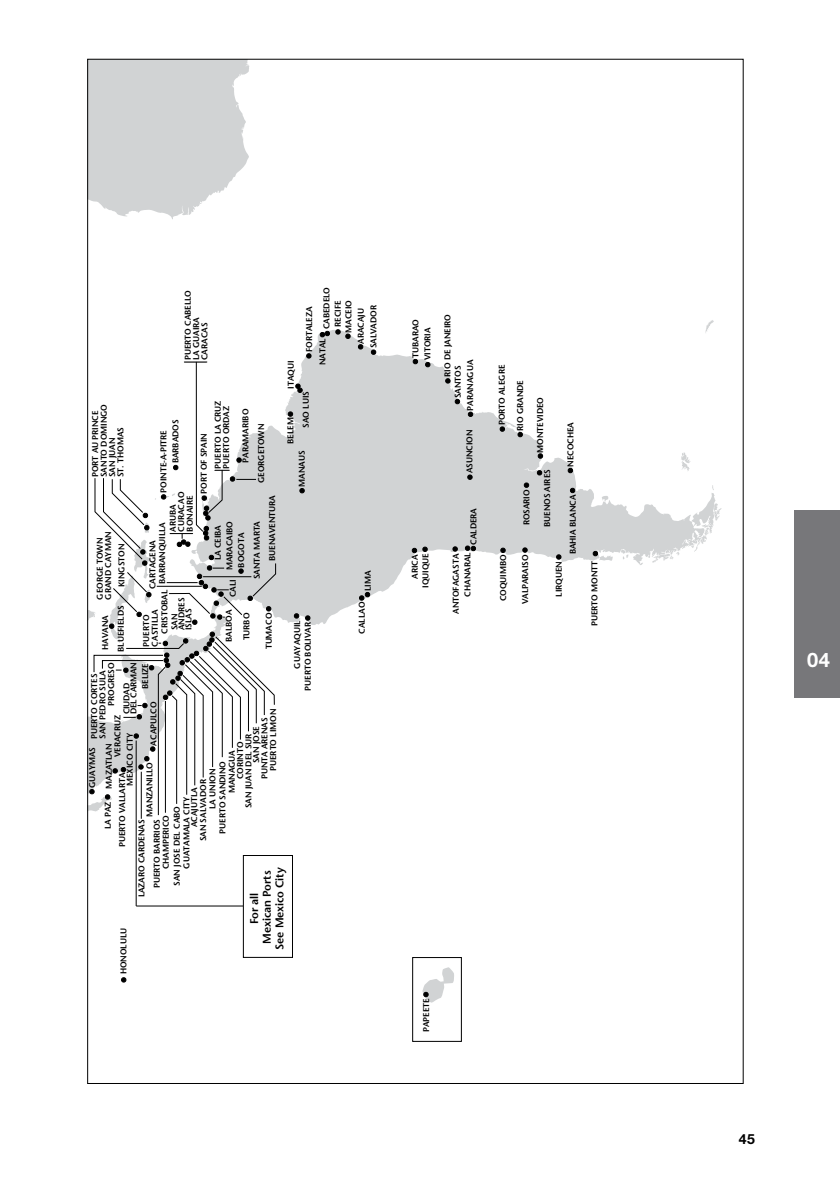
<style>
.page{position:relative;width:840px;height:1191px;background:#fff}
.page>*{position:absolute;margin:0;border:0;box-sizing:border-box;transform-origin:0 0}
.t1{font:700 20px "Helvetica Neue LT Std";color:#fff}
.t2{font:700 14px "Helvetica Neue LT Std";color:#000}
.t3{font:600 11.2px/12.6px "Stone Sans Std";letter-spacing:-.01em;color:#000;text-align:center}
.t4{font:600 8.4px/8.4px "Stone Sans Std";letter-spacing:-.01em;color:#000}
.t5{font:600 8.4px/7px "Stone Sans Std";letter-spacing:-.03em;color:#000}
</style>
<div class="page">
<svg style="left:89px;top:61px;width:161px;height:158px;background:#d7d8d9"></svg>
<svg style="left:704px;top:485px;width:17px;height:57px"></svg>
<svg style="left:705px;top:320px;width:8px;height:13px"></svg>
<svg style="left:135px;top:334px;width:569px;height:525px"></svg>
<svg style="left:569px;top:488px;width:6px;height:5px"></svg>
<svg style="left:556px;top:554px;width:5px;height:5px"></svg>
<svg style="left:452px;top:546px;width:5px;height:5px"></svg>
<svg style="left:522px;top:547px;width:5px;height:5px"></svg>
<svg style="left:567px;top:468px;width:5px;height:5px"></svg>
<svg style="left:536px;top:470px;width:6px;height:5px"></svg>
<svg style="left:523px;top:482px;width:5px;height:6px"></svg>
<svg style="left:537px;top:453px;width:5px;height:5px"></svg>
<svg style="left:517px;top:432px;width:5px;height:5px"></svg>
<svg style="left:499px;top:426px;width:5px;height:6px"></svg>
<svg style="left:445px;top:378px;width:5px;height:5px"></svg>
<svg style="left:425px;top:362px;width:5px;height:5px"></svg>
<svg style="left:412px;top:359px;width:6px;height:5px"></svg>
<svg style="left:371px;top:349px;width:5px;height:6px"></svg>
<svg style="left:358px;top:344px;width:5px;height:5px"></svg>
<svg style="left:319px;top:329px;width:31px;height:10px"></svg>
<svg style="left:306px;top:353px;width:5px;height:5px"></svg>
<svg style="left:288px;top:411px;width:5px;height:6px"></svg>
<svg style="left:294px;top:613px;width:5px;height:5px"></svg>
<svg style="left:305px;top:615px;width:5px;height:5px"></svg>
<svg style="left:121px;top:977px;width:5px;height:5px"></svg>
<svg style="left:299px;top:488px;width:5px;height:5px"></svg>
<svg style="left:454px;top:399px;width:6px;height:5px"></svg>
<svg style="left:467px;top:412px;width:6px;height:5px"></svg>
<svg style="left:467px;top:474px;width:5px;height:6px"></svg>
<svg style="left:500px;top:548px;width:5px;height:5px"></svg>
<svg style="left:464px;top:545px;width:11px;height:6px"></svg>
<svg style="left:359px;top:592px;width:11px;height:8px"></svg>
<svg style="left:422px;top:967px;width:32px;height:35px"></svg>
<svg style="left:411px;top:547px;width:16px;height:6px"></svg>
<svg style="left:592px;top:551px;width:20px;height:10px"></svg>
<svg style="left:295px;top:384px;width:7px;height:9px"></svg>
<hr style="left:141px;top:771px;width:1px;height:47px;background:#000">
<hr style="left:136px;top:740px;width:1px;height:166px;background:#000">
<hr style="left:136px;top:905px;width:107px;height:1px;background:#000">
<div style="left:243px;top:855px;width:49px;height:102px;border:1px solid #000"></div>
<div style="left:412px;top:957px;width:49px;height:84px;border:1px solid #000"></div>
<svg style="left:89px;top:362px;width:187px;height:453px"></svg>
<div style="left:794px;top:510px;width:45px;height:187px;background:#77777a"></div>
<p class="t4" style="left:183px;top:360px;width:72px;rotate:-90deg">PUERTO CABELLO<br>LA GUAIRA<br>CARACAS</p>
<p class="t4" style="left:286px;top:389px;width:30px;rotate:-90deg">ITAQUI</p>
<p class="t4" style="left:321px;top:329px;width:44px;line-height:11px;rotate:-90deg">CABEDELO<br>RECIFE</p>
<p class="t4" style="left:318px;top:365px;width:28px;rotate:-90deg">NATAL</p>
<p class="t4" style="left:344px;top:333px;width:34px;rotate:-90deg">MACEIO</p>
<p class="t4" style="left:369px;top:348px;width:45px;rotate:-90deg">SALVADOR</p>
<p class="t4" style="left:305px;top:352px;width:47px;rotate:-90deg">FORTALEZA</p>
<p class="t4" style="left:356px;top:344px;width:37px;rotate:-90deg">ARACAJU</p>
<p class="t4" style="left:301px;top:428px;width:38px;rotate:-90deg">SAO LUIS</p>
<p class="t4" style="left:214px;top:468px;width:69px;rotate:-90deg">PUERTO LA CRUZ<br>PUERTO ORDAZ</p>
<p class="t4" style="left:91px;top:477px;width:75px;rotate:-90deg">PORT AU PRINCE<br>SANTO DOMINGO<br>SAN JUAN<br>ST. THOMAS</p>
<p class="t4" style="left:238px;top:483px;width:76px;line-height:15.6px;text-indent:21px;rotate:-90deg">PARAMARIBO<br>GEORGETOWN</p>
<p class="t4" style="left:286px;top:444px;width:28px;rotate:-90deg">BELEM</p>
<p class="t4" style="left:157px;top:463px;width:45px;line-height:12px;text-indent:-29px;rotate:-90deg">POINTE-A-PITRE<br>BARBADOS</p>
<p class="t4" style="left:199px;top:494px;width:62px;rotate:-90deg">PORT OF SPAIN</p>
<p class="t4" style="left:297px;top:486px;width:38px;rotate:-90deg">MANAUS</p>
<p class="t4" style="left:169px;top:531px;width:41px;rotate:-90deg">ARUBA<br>CURACAO<br>BONAIRE</p>
<p class="t4" style="left:268px;top:561px;width:67px;rotate:-90deg">BUENAVENTURA</p>
<p class="t4" style="left:214px;top:560px;width:37px;rotate:-90deg">LA CEIBA</p>
<p class="t4" style="left:225px;top:570px;width:51px;rotate:-90deg">MARACAIBO</p>
<p class="t4" style="left:237px;top:567px;width:37px;rotate:-90deg">BOGOTA</p>
<p class="t4" style="left:252px;top:579px;width:60px;rotate:-90deg">SANTA MARTA</p>
<p class="t4" style="left:158px;top:584px;width:63px;rotate:-90deg">BARRANQUILLA</p>
<p class="t4" style="left:95px;top:599px;width:70px;rotate:-90deg">GEORGE TOWN<br>GRAND CAYMAN</p>
<p class="t4" style="left:101px;top:649px;width:36px;rotate:-90deg">HAVANA</p>
<p class="t4" style="left:148px;top:589px;width:51px;rotate:-90deg">CARTAGENA</p>
<p class="t4" style="left:117px;top:587px;width:45px;rotate:-90deg">KINGSTON</p>
<p class="t4" style="left:229px;top:597px;width:19px;rotate:-90deg">CALI</p>
<p class="t4" style="left:220px;top:642px;width:34px;line-height:17.8px;rotate:-90deg">BALBOA<br>TURBO</p>
<p class="t4" style="left:160px;top:634px;width:46px;rotate:-90deg">CRISTOBAL</p>
<p class="t4" style="left:171px;top:630px;width:34px;line-height:7px;rotate:-90deg">SAN<br>ANDRES<br>ISLAS</p>
<p class="t4" style="left:116px;top:652px;width:48px;rotate:-90deg">BLUEFIELDS</p>
<p class="t4" style="left:142px;top:646px;width:39px;rotate:-90deg">PUERTO<br>CASTILLA</p>
<p class="t4" style="left:264px;top:649px;width:38px;rotate:-90deg">TUMACO</p>
<p class="t4" style="left:291px;top:690px;width:72px;line-height:10.8px;text-align:right;rotate:-90deg">GUAYAQUIL<br>PUERTO BOLIVAR</p>
<p class="t4" style="left:107px;top:706px;width:45px;rotate:-90deg">PROGRESO</p>
<p class="t5" style="left:123px;top:714px;width:53px;rotate:-90deg">CIUDAD<br>DEL CARMAN</p>
<p class="t4" style="left:141px;top:689px;width:27px;rotate:-90deg">BELIZE</p>
<p class="t4" style="left:90px;top:739px;width:70px;rotate:-90deg">PUERTO CORTES<br>SAN PEDRO SULA</p>
<p class="t4" style="left:149px;top:745px;width:45px;rotate:-90deg">ACAPULCO</p>
<p class="t4" style="left:269px;top:771px;width:64px;rotate:-90deg">PUERTO LIMON</p>
<p class="t4" style="left:113px;top:757px;width:44px;rotate:-90deg">VERACRUZ</p>
<p class="t4" style="left:213px;top:779px;width:39px;line-height:17.8px;text-indent:-54px;rotate:-90deg">PUERTO SANDINO<br>CORINTO</p>
<p class="t4" style="left:244px;top:808px;width:76px;rotate:-90deg">SAN JUAN DEL SUR</p>
<p class="t4" style="left:252px;top:763px;width:39px;rotate:-90deg">SAN JOSE</p>
<p class="t4" style="left:260px;top:779px;width:63px;rotate:-90deg">PUNTA ARENAS</p>
<p class="t4" style="left:126px;top:786px;width:55px;rotate:-90deg">MEXICO CITY</p>
<p class="t4" style="left:104px;top:789px;width:47px;rotate:-90deg">MAZATLAN</p>
<p class="t4" style="left:88px;top:788px;width:43px;rotate:-90deg">GUAYMAS</p>
<p class="t4" style="left:228px;top:793px;width:45px;rotate:-90deg">MANAGUA</p>
<p class="t4" style="left:145px;top:817px;width:56px;rotate:-90deg">MANZANILLO</p>
<p class="t4" style="left:208px;top:808px;width:42px;rotate:-90deg">LA UNION</p>
<p class="t4" style="left:100px;top:847px;width:76px;line-height:14.6px;text-indent:18px;rotate:-90deg">LA PAZ<br>PUERTO VALLARTA</p>
<p class="t4" style="left:182px;top:827px;width:41px;line-height:7.8px;text-indent:-41px;rotate:-90deg">GUATAMALA CITY<br>ACAJUTLA</p>
<p class="t4" style="left:199px;top:841px;width:64px;rotate:-90deg">SAN SALVADOR</p>
<p class="t4" style="left:160px;top:885px;width:81px;line-height:11px;text-indent:16px;rotate:-90deg">CHAMPERICO<br>SAN JOSE DEL CABO</p>
<p class="t4" style="left:153px;top:888px;width:70px;rotate:-90deg">PUERTO BARRIOS</p>
<p class="t4" style="left:137px;top:897px;width:79px;rotate:-90deg">LAZARO CARDENAS</p>
<h3 class="t3" style="left:248px;top:949px;width:84px;rotate:-90deg">For all<br>Mexican Ports<br>See Mexico City</h3>
<p class="t4" style="left:119px;top:974px;width:48px;rotate:-90deg">HONOLULU</p>
<p class="t4" style="left:363px;top:591px;width:22px;rotate:-90deg">LIMA</p>
<p class="t4" style="left:357px;top:633px;width:33px;rotate:-90deg">CALLAO</p>
<p class="t4" style="left:409px;top:360px;width:42px;line-height:12.2px;rotate:-90deg">TUBARAO<br>VITORIA</p>
<p class="t4" style="left:421px;top:587px;width:36px;rotate:-90deg">IQUIQUE</p>
<p class="t4" style="left:410px;top:579px;width:26px;rotate:-90deg">ARICA</p>
<p class="t4" style="left:442px;top:398px;width:86px;line-height:10px;text-indent:22px;rotate:-90deg">RIO DE JANEIRO<br>SANTOS</p>
<p class="t4" style="left:466px;top:411px;width:52px;rotate:-90deg">PARANAGUA</p>
<p class="t4" style="left:465px;top:473px;width:45px;rotate:-90deg">ASUNCION</p>
<p class="t4" style="left:469px;top:545px;width:38px;rotate:-90deg">CALDERA</p>
<p class="t4" style="left:463px;top:596px;width:46px;rotate:-90deg">CHANARAL</p>
<p class="t4" style="left:451px;top:614px;width:62px;rotate:-90deg">ANTOFAGASTA</p>
<p class="t4" style="left:497px;top:425px;width:62px;rotate:-90deg">PORTO ALEGRE</p>
<p class="t4" style="left:498px;top:601px;width:48px;rotate:-90deg">COQUIMBO</p>
<p class="t4" style="left:516px;top:430px;width:52px;rotate:-90deg">RIO GRANDE</p>
<p class="t4" style="left:536px;top:452px;width:57px;rotate:-90deg">MONTEVIDEO</p>
<p class="t4" style="left:566px;top:467px;width:46px;rotate:-90deg">NECOCHEA</p>
<p class="t4" style="left:568px;top:554px;width:61px;rotate:-90deg">BAHIA BLANCA</p>
<p class="t4" style="left:542px;top:527px;width:59px;rotate:-90deg">BUENOS AIRES</p>
<p class="t4" style="left:522px;top:525px;width:37px;rotate:-90deg">ROSARIO</p>
<p class="t4" style="left:520px;top:604px;width:51px;rotate:-90deg">VALPARAISO</p>
<p class="t4" style="left:554px;top:596px;width:37px;rotate:-90deg">LIRQUEN</p>
<p class="t4" style="left:590px;top:626px;width:67px;rotate:-90deg">PUERTO MONTT</p>
<p class="t4" style="left:422px;top:1032px;width:35px;rotate:-90deg">PAPEETE</p>
<h1 class="t1" style="left:806px;top:648px;width:24px">04</h1>
<h2 class="t2" style="left:738px;top:1130px;width:18px">45</h2>
</div>
